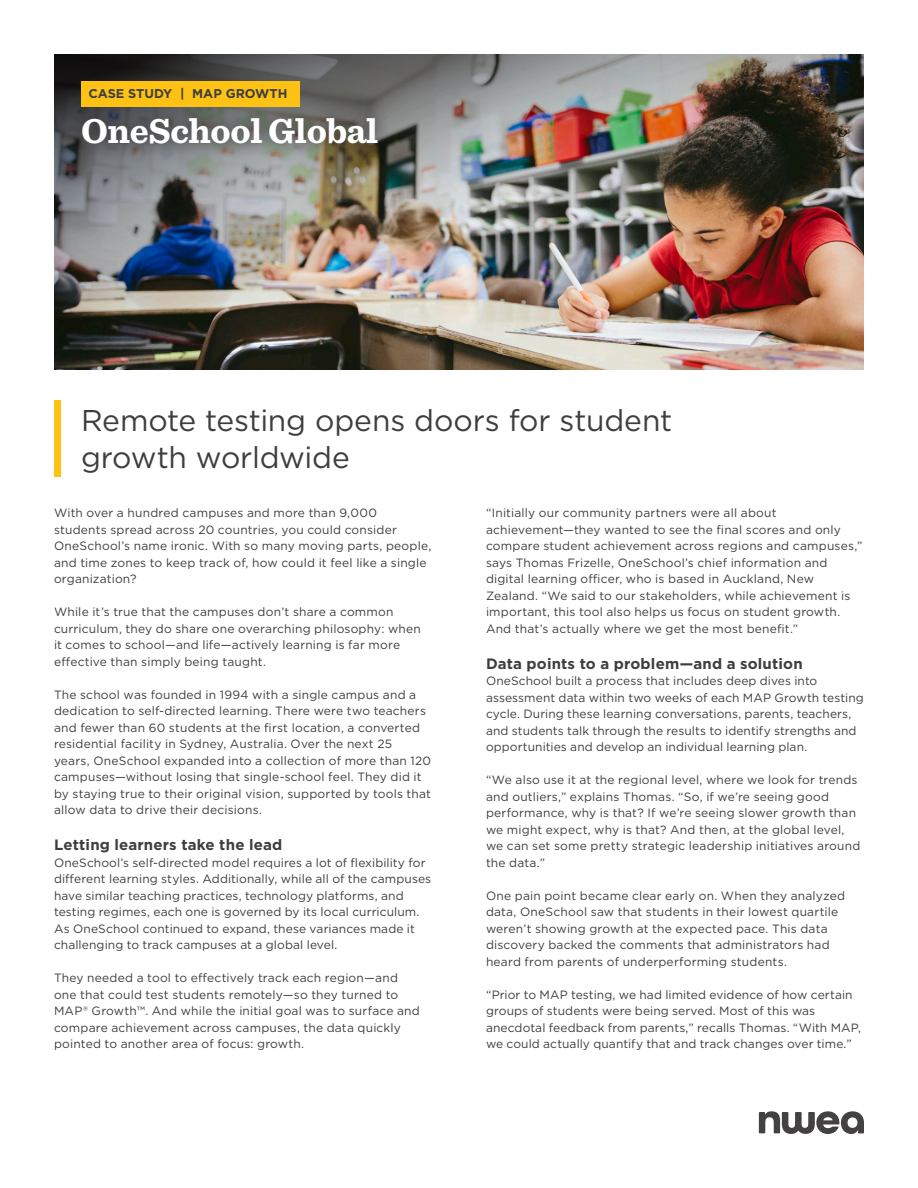
<style>
.page{position:relative;width:918px;height:1188px;background:#fff}
.page>*{position:absolute;margin:0;border:0;box-sizing:border-box;transform-origin:0 0}
.State{font:700 36px "Sentinel";letter-spacing:-.01em;color:#fff}
.headline{font:30px/37.5px "Gotham";letter-spacing:-.005em;color:#3e3e3f}
.subhead{font:700 15px "Gotham";letter-spacing:.01em;color:#3e3e3f}
.snapshot_box_header{font:700 12.75px "Gotham";color:#3e3e3f}
.Body_Copy{font:12px/16.5px "Gotham";letter-spacing:.01em;color:#3e3e3f}
</style>
<div class="page">
<img style="left:54px;top:54px;width:810px;height:315px">
<div style="left:68px;top:103px;width:324px;height:55px;background:#231f20;opacity:.75"></div>
<div style="left:81px;top:81px;width:219px;height:26px;background:#fec214"></div>
<svg style="left:759px;top:1111px;width:105px;height:23px"></svg>
<div style="left:54px;top:400px;width:7px;height:77px;background:#fec214"></div>
<p class="snapshot_box_header" style="left:88px;top:85px;width:201px">CASE STUDY | MAP GROWTH</p>
<p class="State" style="left:81px;top:102px;width:299px">OneSchool Global</p>
<p class="headline" style="left:81px;top:401px;width:593px">Remote testing opens doors for student growth worldwide</p>
<p class="Body_Copy" style="left:54px;top:504px;width:379px">With over a hundred campuses and more than 9,000 students spread across 20 countries, you could consider OneSchool’s name ironic. With so many moving parts, people, and time zones to keep track of, how could it feel like a single organization?</p>
<p class="Body_Copy" style="left:54px;top:603px;width:368px">While it’s true that the campuses don’t share a common curriculum, they do share one overarching philosophy: when it comes to school—and life—actively learning is far more effective than simply being taught.</p>
<p class="Body_Copy" style="left:54px;top:686px;width:379px">The school was founded in 1994 with a single campus and a dedication to self-directed learning. There were two teachers and fewer than 60 students at the first location, a converted residential facility in Sydney, Australia. Over the next 25 years, OneSchool expanded into a collection of more than 120 campuses—without losing that single-school feel. They did it by staying true to their original vision, supported by tools that allow data to drive their decisions.</p>
<p class="subhead" style="left:54px;top:835px;width:230px">Letting learners take the lead</p>
<p class="Body_Copy" style="left:54px;top:854px;width:379px">OneSchool’s self-directed model requires a lot of flexibility for different learning styles. Additionally, while all of the campuses have similar teaching practices, technology platforms, and testing regimes, each one is governed by its local curriculum.<br>As OneSchool continued to expand, these variances made it challenging to track campuses at a global level.</p>
<p class="Body_Copy" style="left:54px;top:969px;width:367px">They needed a tool to effectively track each region—and one that could test students remotely—so they turned to MAP® Growth™. And while the initial goal was to surface and compare achievement across campuses, the data quickly pointed to another area of focus: growth.</p>
<p class="Body_Copy" style="left:486px;top:504px;width:378px">“Initially our community partners were all about achievement—they wanted to see the final scores and only compare student achievement across regions and campuses,” says Thomas Frizelle, OneSchool’s chief information and digital learning officer, who is based in Auckland, New Zealand. “We said to our stakeholders, while achievement is important, this tool also helps us focus on student growth.<br>And that’s actually where we get the most benefit.”</p>
<p class="subhead" style="left:486px;top:653px;width:318px">Data points to a problem—and a solution</p>
<p class="Body_Copy" style="left:486px;top:672px;width:379px">OneSchool built a process that includes deep dives into assessment data within two weeks of each MAP Growth testing cycle. During these learning conversations, parents, teachers, and students talk through the results to identify strengths and opportunities and develop an individual learning plan.</p>
<p class="Body_Copy" style="left:486px;top:771px;width:376px">“We also use it at the regional level, where we look for trends and outliers,” explains Thomas. “So, if we’re seeing good performance, why is that? If we’re seeing slower growth than we might expect, why is that? And then, at the global level, we can set some pretty strategic leadership initiatives around the data.”</p>
<p class="Body_Copy" style="left:486px;top:887px;width:361px">One pain point became clear early on. When they analyzed data, OneSchool saw that students in their lowest quartile weren’t showing growth at the expected pace. This data discovery backed the comments that administrators had heard from parents of underperforming students.</p>
<p class="Body_Copy" style="left:486px;top:986px;width:376px">“Prior to MAP testing, we had limited evidence of how certain groups of students were being served. Most of this was anecdotal feedback from parents,” recalls Thomas. “With MAP, we could actually quantify that and track changes over time.”</p>
</div>
